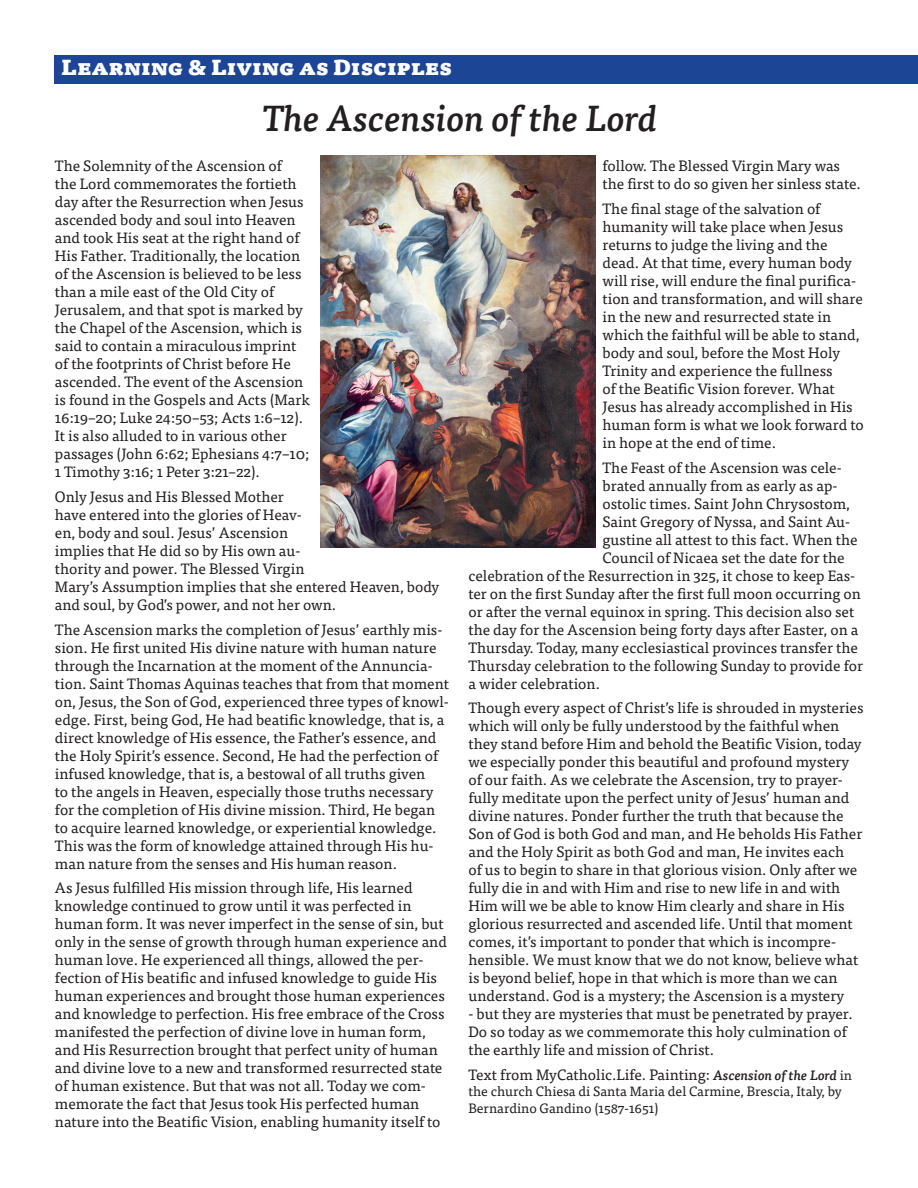
<style>
.page{position:relative;width:918px;height:1188px;background:#fff}
.page>*{position:absolute;margin:0;border:0;box-sizing:border-box;transform-origin:0 0}
.t1{font:italic 500 36px "Tisa Pro";color:#231f20}
.t2{font:900 21px "Tisa Pro";color:#fff}
.t3{font:15px/18px "Tisa Pro";color:#231f20}
.t4{font:13.5px/16.2px "Tisa Pro";color:#231f20}
.s1{font-weight:500;font-style:italic;font-size:13.5px}
.s2{font-size:13.5px}
</style>
<div class="page">
<div style="left:55px;top:55px;width:863px;height:29px;background:#1c4596"></div>
<img style="left:320px;top:156px;width:276px;height:392px">
<p class="t2" style="left:61px;top:49px;width:392px">Learning &amp; Living as Disciples</p>
<p class="t1" style="left:262px;top:91px;width:397px">The Ascension of the Lord</p>
<p class="t3" style="left:55px;top:156px;width:256px">The Solemnity of the Ascension of<br>the Lord commemorates the fortieth day after the Resurrection when Jesus ascended body and soul into Heaven and took His seat at the right hand of His Father. Traditionally, the location of the Ascension is believed to be less than a mile east of the Old City of Jerusalem, and that spot is marked by the Chapel of the Ascension, which is said to contain a miraculous imprint of the footprints of Christ before He ascended. The event of the Ascension is found in the Gospels and Acts (Mark 16:19–20; Luke 24:50–53; Acts 1:6–12).<br>It is also alluded to in various other passages (John 6:62; Ephesians 4:7–10; 1 Timothy 3:16; 1 Peter 3:21–22).</p>
<p class="t3" style="left:55px;top:487px;width:386px">Only Jesus and His Blessed Mother<br>have entered into the glories of Heav-<br>en, body and soul. Jesus’ Ascension<br>implies that He did so by His own au-<br>thority and power. The Blessed Virgin<br>Mary’s Assumption implies that she entered Heaven, body and soul, by God’s power, and not her own.</p>
<p class="t3" style="left:55px;top:620px;width:396px">The Ascension marks the completion of Jesus’ earthly mis&shy;sion. He first united His divine nature with human nature through the Incarnation at the moment of the Annuncia&shy;tion. Saint Thomas Aquinas teaches that from that moment on, Jesus, the Son of God, experienced three types of knowl&shy;edge. First, being God, He had beatific knowledge, that is, a direct knowledge of His essence, the Father’s essence, and the Holy Spirit’s essence. Second, He had the perfection of infused knowledge, that is, a bestowal of all truths given<br>to the angels in Heaven, especially those truths necessary for the completion of His divine mission. Third, He began to acquire learned knowledge, or experiential knowledge.<br>This was the form of knowledge attained through His hu&shy;man nature from the senses and His human reason.</p>
<p class="t3" style="left:55px;top:878px;width:394px">As Jesus fulfilled His mission through life, His learned knowledge continued to grow until it was perfected in human form. It was never imperfect in the sense of sin, but only in the sense of growth through human experience and human love. He experienced all things, allowed the per&shy;fection of His beatific and infused knowledge to guide His human experiences and brought those human experiences and knowledge to perfection. His free embrace of the Cross manifested the perfection of divine love in human form, and His Resurrection brought that perfect unity of human and divine love to a new and transformed resurrected state of human existence. But that was not all. Today we com&shy;memorate the fact that Jesus took His perfected human nature into the Beatific Vision, enabling humanity itself to</p>
<p class="t3" style="left:603px;top:156px;width:260px">follow. The Blessed Virgin Mary was the first to do so given her sinless state.</p>
<p class="t3" style="left:603px;top:199px;width:263px">The final stage of the salvation of humanity will take place when Jesus returns to judge the living and the dead. At that time, every human body will rise, will endure the final purifica&shy;tion and transformation, and will share in the new and resurrected state in which the faithful will be able to stand, body and soul, before the Most Holy Trinity and experience the fullness<br>of the Beatific Vision forever. What Jesus has already accomplished in His human form is what we look forward to in hope at the end of time.</p>
<p class="t3" style="left:603px;top:458px;width:241px">The Feast of the Ascension was cele-</p>
<p class="t3" style="left:603px;top:476px;width:237px">brated annually from as early as ap-</p>
<p class="t3" style="left:603px;top:494px;width:249px">ostolic times. Saint John Chrysostom,</p>
<p class="t3" style="left:603px;top:512px;width:249px">Saint Gregory of Nyssa, and Saint Au-</p>
<p class="t3" style="left:603px;top:530px;width:257px">gustine all attest to this fact. When the</p>
<p class="t3" style="left:603px;top:548px;width:244px">Council of Nicaea set the date for the</p>
<p class="t3" style="left:468px;top:566px;width:388px">celebration of the Resurrection in 325, it chose to keep Eas-</p>
<p class="t3" style="left:468px;top:584px;width:394px">ter on the first Sunday after the first full moon occurring on</p>
<p class="t3" style="left:468px;top:602px;width:387px">or after the vernal equinox in spring. This decision also set</p>
<p class="t3" style="left:468px;top:620px;width:392px">the day for the Ascension being forty days after Easter, on a</p>
<p class="t3" style="left:468px;top:638px;width:391px">Thursday. Today, many ecclesiastical provinces transfer the</p>
<p class="t3" style="left:468px;top:656px;width:396px">Thursday celebration to the following Sunday to provide for</p>
<p class="t3" style="left:468px;top:674px;width:133px">a wider celebration.</p>
<p class="t3" style="left:468px;top:698px;width:397px">Though every aspect of Christ’s life is shrouded in mysteries which will only be fully understood by the faithful when they stand before Him and behold the Beatific Vision, today we especially ponder this beautiful and profound mystery of our faith. As we celebrate the Ascension, try to prayer&shy;fully meditate upon the perfect unity of Jesus’ human and divine natures. Ponder further the truth that because the Son of God is both God and man, and He beholds His Father and the Holy Spirit as both God and man, He invites each<br>of us to begin to share in that glorious vision. Only after we fully die in and with Him and rise to new life in and with Him will we be able to know Him clearly and share in His glorious resurrected and ascended life. Until that moment comes, it’s important to ponder that which is incompre&shy;hensible. We must know that we do not know, believe what is beyond belief, hope in that which is more than we can understand. God is a mystery; the Ascension is a mystery</p>
<p class="t3" style="left:468px;top:1004px;width:386px">- but they are mysteries that must be penetrated by prayer.<br>Do so today as we commemorate this holy culmination of the earthly life and mission of Christ.</p>
<p class="t3" style="left:468px;top:1065px;width:385px">Text from MyCatholic.Life. Painting: <span class="s1">Ascension of the Lord</span> <span class="s2">in</span></p>
<p class="t4" style="left:468px;top:1083px;width:375px">the church Chiesa di Santa Maria del Carmine, Brescia, Italy, by<br>Bernardino Gandino (1587-1651)</p>
</div>
